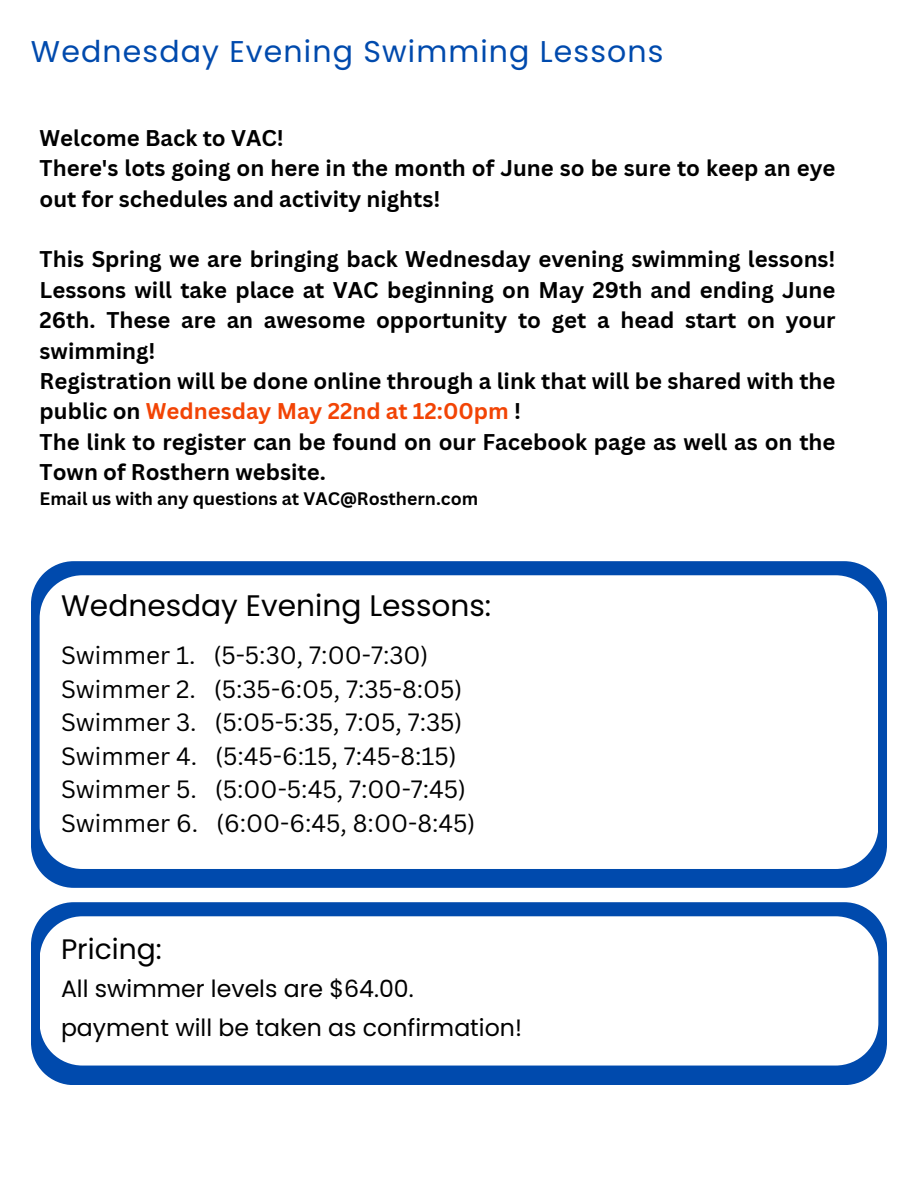
<style>
.page{position:relative;width:918px;height:1188px;background:#fff}
.page>*{position:absolute;margin:0;border:0;box-sizing:border-box;transform-origin:0 0}
.t1{font:30px "Poppins";letter-spacing:.04em;color:#004aad}
.t2{font:29.7px "Poppins";color:#000}
.t3{font:28.2px "Poppins";color:#000}
.t4{font:24.3px "Canva Sans";color:#000}
.t5{font:23.7px "Poppins";color:#000}
.t6{font:700 22.2px/30.3px "Canva Sans";color:#000}
.t7{font:700 17.7px "Canva Sans";color:#000}
.s1{color:#f24405}
</style>
<div class="page">
<svg style="left:31px;top:561px;width:856px;height:327px;background:#0f54b1"></svg>
<svg style="left:40px;top:575px;width:838px;height:294px"></svg>
<svg style="left:31px;top:902px;width:856px;height:183px;background:#0e54b1"></svg>
<svg style="left:40px;top:916px;width:838px;height:150px"></svg>
<h1 class="t1" style="left:31px;top:31px;width:634px">Wednesday Evening Swimming Lessons</h1>
<h2 class="t6" style="left:40px;top:122px;width:797px">Welcome Back to VAC!<br>There's lots going on here in the month of June so be sure to keep an eye out for schedules and activity nights!</h2>
<h2 class="t6" style="left:40px;top:244px;width:797px">This Spring we are bringing back Wednesday evening swimming lessons!<br>Lessons will take place at VAC beginning on May 29th and ending June 26th. These are an awesome opportunity to get a head start on your swimming!<br>Registration will be done online through a link that will be shared with the public on <span class="s1">Wednesday May 22nd at 12:00pm</span> !<br>The link to register can be found on our Facebook page as well as on the Town of Rosthern website.</h2>
<h2 class="t7" style="left:40px;top:486px;width:440px">Email us with any questions at VAC@Rosthern.com</h2>
<h1 class="t2" style="left:61px;top:585px;width:432px">Wednesday Evening Lessons:</h1>
<p class="t4" style="left:61px;top:638px;width:369px">Swimmer 1. (5-5:30, 7:00-7:30)</p>
<p class="t4" style="left:61px;top:672px;width:403px">Swimmer 2. (5:35-6:05, 7:35-8:05)</p>
<p class="t4" style="left:61px;top:705px;width:403px">Swimmer 3. (5:05-5:35, 7:05, 7:35)</p>
<h1 class="t4" style="left:61px;top:739px;width:397px">Swimmer 4. (5:45-6:15, 7:45-8:15)</h1>
<p class="t4" style="left:61px;top:772px;width:407px">Swimmer 5. (5:00-5:45, 7:00-7:45)</p>
<p class="t4" style="left:61px;top:806px;width:416px">Swimmer 6. (6:00-6:45, 8:00-8:45)</p>
<p class="t3" style="left:61px;top:930px;width:102px">Pricing:</p>
<p class="t5" style="left:61px;top:973px;width:354px">All swimmer levels are $64.00.</p>
<p class="t5" style="left:61px;top:1011px;width:463px">payment will be taken as confirmation!</p>
</div>
